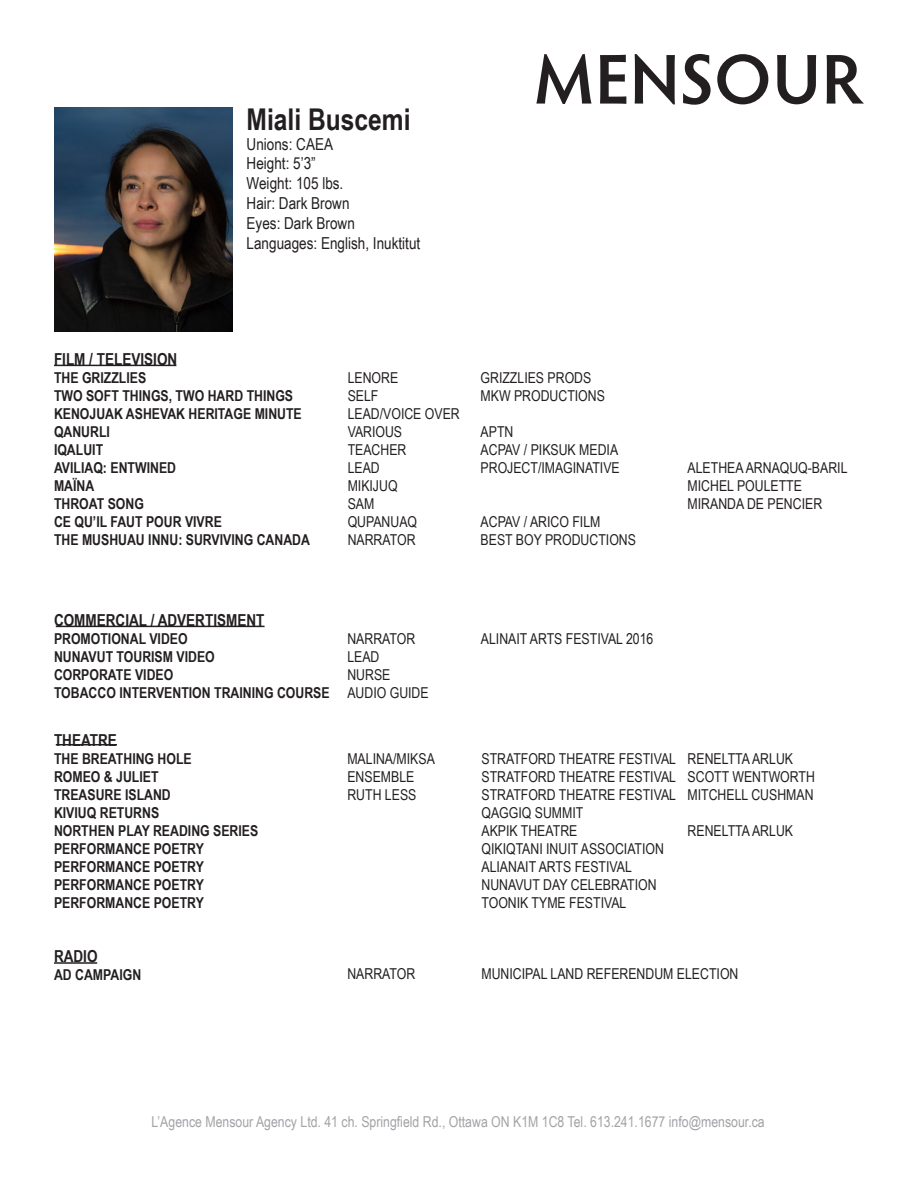
<style>
.page{position:relative;width:918px;height:1188px;background:#fff}
.page>*{position:absolute;margin:0;border:0;box-sizing:border-box;transform-origin:0 0}
.t1{font:700 30px "Arial Narrow";color:#231f20}
.t2{font:16.5px "Arial Narrow";color:#231f20}
.t3{font:700 16.5px "Arial Narrow";color:#231f20}
.t4{font:15px "Arial Narrow";color:#231f20}
.t5{font:700 15px "Arial Narrow";color:#231f20}
.t6{font:15px "Arial Narrow";color:#a1a3a6}
</style>
<div class="page">
<hr style="left:54px;top:365px;width:122px;height:1px;background:#231f20">
<hr style="left:56px;top:626px;width:209px;height:1px;background:#231f20">
<hr style="left:56px;top:744px;width:61px;height:2px;background:#231f20">
<hr style="left:54px;top:962px;width:43px;height:2px;background:#231f20">
<img style="left:54px;top:108px;width:179px;height:223px">
<svg style="left:536px;top:54px;width:55px;height:50px"></svg>
<svg style="left:600px;top:55px;width:26px;height:49px"></svg>
<svg style="left:635px;top:54px;width:40px;height:50px"></svg>
<svg style="left:683px;top:54px;width:28px;height:51px"></svg>
<svg style="left:717px;top:54px;width:51px;height:50px"></svg>
<svg style="left:777px;top:55px;width:39px;height:49px"></svg>
<svg style="left:827px;top:55px;width:37px;height:49px"></svg>
<p class="t1" style="left:247px;top:97px;width:166px">Miali Buscemi</p>
<p class="t2" style="left:247px;top:132px;width:88px">Unions: CAEA</p>
<p class="t2" style="left:247px;top:152px;width:71px">Height: 5’3”</p>
<p class="t2" style="left:247px;top:171px;width:98px">Weight: 105 lbs.</p>
<p class="t2" style="left:247px;top:191px;width:104px">Hair: Dark Brown</p>
<p class="t2" style="left:247px;top:211px;width:110px">Eyes: Dark Brown</p>
<p class="t2" style="left:247px;top:231px;width:175px">Languages: English, Inuktitut</p>
<p class="t3" style="left:54px;top:347px;width:125px">FILM / TELEVISION</p>
<p class="t5" style="left:54px;top:366px;width:94px">THE GRIZZLIES</p>
<p class="t5" style="left:54px;top:384px;width:241px">TWO SOFT THINGS, TWO HARD THINGS</p>
<p class="t5" style="left:54px;top:402px;width:249px">KENOJUAK ASHEVAK HERITAGE MINUTE</p>
<p class="t5" style="left:54px;top:420px;width:58px">QANURLI</p>
<p class="t5" style="left:54px;top:438px;width:51px">IQALUIT</p>
<p class="t5" style="left:54px;top:456px;width:124px">AVILIAQ: ENTWINED</p>
<p class="t5" style="left:54px;top:474px;width:42px">MAÏNA</p>
<p class="t5" style="left:54px;top:492px;width:91px">THROAT SONG</p>
<p class="t5" style="left:54px;top:510px;width:169px">CE QU’IL FAUT POUR VIVRE</p>
<p class="t5" style="left:54px;top:528px;width:257px">THE MUSHUAU INNU: SURVIVING CANADA</p>
<p class="t4" style="left:348px;top:367px;width:52px">LENORE</p>
<p class="t4" style="left:348px;top:385px;width:32px">SELF</p>
<p class="t4" style="left:348px;top:403px;width:114px">LEAD/VOICE OVER</p>
<p class="t4" style="left:348px;top:421px;width:56px">VARIOUS</p>
<p class="t4" style="left:348px;top:439px;width:60px">TEACHER</p>
<p class="t4" style="left:348px;top:457px;width:34px">LEAD</p>
<p class="t4" style="left:348px;top:475px;width:51px">MIKIJUQ</p>
<p class="t4" style="left:348px;top:493px;width:28px">SAM</p>
<p class="t4" style="left:348px;top:511px;width:71px">QUPANUAQ</p>
<p class="t4" style="left:348px;top:529px;width:69px">NARRATOR</p>
<p class="t4" style="left:481px;top:367px;width:112px">GRIZZLIES PRODS</p>
<p class="t4" style="left:481px;top:385px;width:126px">MKW PRODUCTIONS</p>
<p class="t4" style="left:481px;top:421px;width:34px">APTN</p>
<p class="t4" style="left:481px;top:439px;width:139px">ACPAV / PIKSUK MEDIA</p>
<p class="t4" style="left:481px;top:457px;width:141px">PROJECT/IMAGINATIVE</p>
<p class="t4" style="left:481px;top:511px;width:121px">ACPAV / ARICO FILM</p>
<p class="t4" style="left:481px;top:529px;width:157px">BEST BOY PRODUCTIONS</p>
<p class="t4" style="left:688px;top:457px;width:161px">ALETHEA ARNAQUQ-BARIL</p>
<p class="t4" style="left:688px;top:475px;width:116px">MICHEL POULETTE</p>
<p class="t4" style="left:688px;top:493px;width:136px">MIRANDA DE PENCIER</p>
<p class="t3" style="left:54px;top:608px;width:212px">COMMERCIAL / ADVERTISMENT</p>
<p class="t5" style="left:54px;top:627px;width:135px">PROMOTIONAL VIDEO</p>
<p class="t5" style="left:54px;top:645px;width:162px">NUNAVUT TOURISM VIDEO</p>
<p class="t5" style="left:54px;top:663px;width:121px">CORPORATE VIDEO</p>
<p class="t5" style="left:54px;top:681px;width:277px">TOBACCO INTERVENTION TRAINING COURSE</p>
<p class="t3" style="left:54px;top:727px;width:64px">THEATRE</p>
<p class="t5" style="left:54px;top:747px;width:139px">THE BREATHING HOLE</p>
<p class="t5" style="left:54px;top:765px;width:106px">ROMEO &amp; JULIET</p>
<p class="t5" style="left:54px;top:783px;width:118px">TREASURE ISLAND</p>
<p class="t5" style="left:54px;top:801px;width:107px">KIVIUQ RETURNS</p>
<p class="t5" style="left:54px;top:819px;width:206px">NORTHEN PLAY READING SERIES</p>
<p class="t5" style="left:54px;top:837px;width:151px">PERFORMANCE POETRY</p>
<p class="t5" style="left:54px;top:855px;width:151px">PERFORMANCE POETRY</p>
<p class="t5" style="left:54px;top:873px;width:151px">PERFORMANCE POETRY</p>
<p class="t5" style="left:54px;top:891px;width:151px">PERFORMANCE POETRY</p>
<p class="t4" style="left:347px;top:628px;width:69px">NARRATOR</p>
<p class="t4" style="left:347px;top:646px;width:34px">LEAD</p>
<p class="t4" style="left:347px;top:664px;width:45px">NURSE</p>
<p class="t4" style="left:347px;top:682px;width:83px">AUDIO GUIDE</p>
<p class="t4" style="left:347px;top:748px;width:89px">MALINA/MIKSA</p>
<p class="t4" style="left:347px;top:766px;width:68px">ENSEMBLE</p>
<p class="t4" style="left:347px;top:784px;width:71px">RUTH LESS</p>
<p class="t4" style="left:481px;top:628px;width:174px">ALINAIT ARTS FESTIVAL 2016</p>
<p class="t4" style="left:482px;top:748px;width:196px">STRATFORD THEATRE FESTIVAL</p>
<p class="t4" style="left:482px;top:766px;width:196px">STRATFORD THEATRE FESTIVAL</p>
<p class="t4" style="left:482px;top:784px;width:196px">STRATFORD THEATRE FESTIVAL</p>
<p class="t4" style="left:482px;top:802px;width:103px">QAGGIQ SUMMIT</p>
<p class="t4" style="left:482px;top:820px;width:97px">AKPIK THEATRE</p>
<p class="t4" style="left:482px;top:838px;width:184px">QIKIQTANI INUIT ASSOCIATION</p>
<p class="t4" style="left:482px;top:856px;width:152px">ALIANAIT ARTS FESTIVAL</p>
<p class="t4" style="left:482px;top:874px;width:177px">NUNAVUT DAY CELEBRATION</p>
<p class="t4" style="left:482px;top:892px;width:146px">TOONIK TYME FESTIVAL</p>
<p class="t4" style="left:688px;top:748px;width:107px">RENELTTA ARLUK</p>
<p class="t4" style="left:688px;top:766px;width:129px">SCOTT WENTWORTH</p>
<p class="t4" style="left:688px;top:784px;width:127px">MITCHELL CUSHMAN</p>
<p class="t4" style="left:688px;top:820px;width:107px">RENELTTA ARLUK</p>
<p class="t3" style="left:54px;top:943px;width:45px">RADIO</p>
<p class="t5" style="left:54px;top:963px;width:89px">AD CAMPAIGN</p>
<p class="t4" style="left:347px;top:963px;width:69px">NARRATOR</p>
<p class="t4" style="left:482px;top:963px;width:258px">MUNICIPAL LAND REFERENDUM ELECTION</p>
<p class="t6" style="left:151px;top:1111px;width:615px">L’Agence Mensour Agency Ltd. 41 ch. Springfield Rd., Ottawa ON K1M 1C8 Tel. 613.241.1677 info@mensour.ca</p>
</div>
